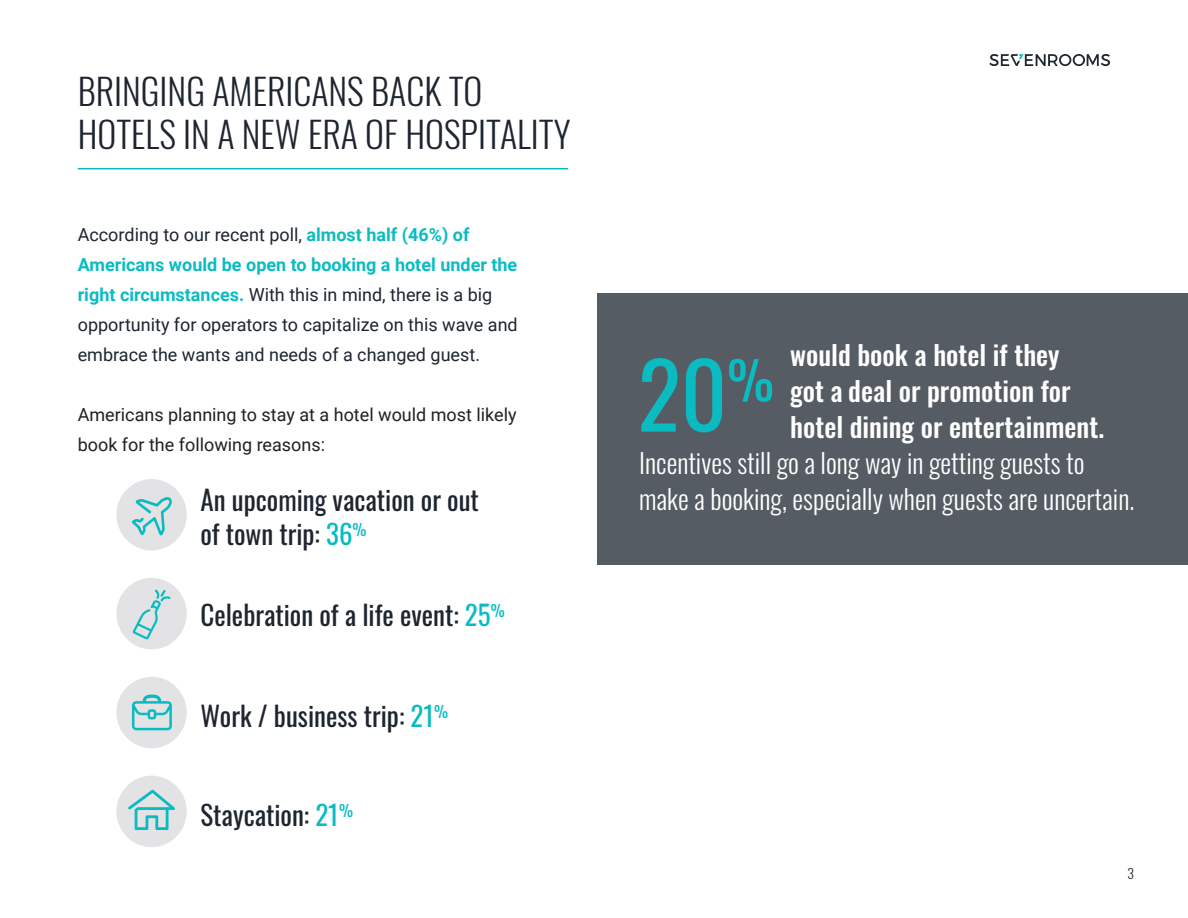
<style>
.page{position:relative;width:1188px;height:918px;background:#fff}
.page>*{position:absolute;margin:0;border:0;box-sizing:border-box;transform-origin:0 0}
.t1{font:90px "Oswald";color:#0abcc2}
.t2{font:300 36px/43.2px "Oswald";color:#1e252f}
.t3{font:27px/34.5px "Oswald";color:#1e252f}
.t4{font:300 27px "Oswald";color:#fff}
.t5{font:500 27px "Oswald";color:#fff}
.t6{font:18px/30px "Roboto";color:#1e252f}
.t7{font:18px/30px "Roboto";color:#231f20}
.t8{font:300 13.5px "Oswald";color:#1e252f}
.s1{font-weight:700;color:#0abcc2}
.s2{color:#0abcc2}
</style>
<div class="page">
<svg style="left:989px;top:54px;width:121px;height:12px"></svg>
<div style="left:597px;top:293px;width:591px;height:272px;background:#565c63"></div>
<hr style="left:78px;top:168px;width:490px;height:1px;background:#0abcc2">
<div style="left:116px;top:479px;width:71px;height:72px;background:#e3e3e6;border-radius:50%"></div>
<div style="left:116px;top:578px;width:71px;height:71px;background:#e3e3e6;border-radius:50%"></div>
<div style="left:116px;top:677px;width:71px;height:71px;background:#e3e3e6;border-radius:50%"></div>
<div style="left:116px;top:776px;width:71px;height:71px;background:#e3e3e6;border-radius:50%"></div>
<svg style="left:132px;top:497px;width:40px;height:39px"></svg>
<svg style="left:133px;top:590px;width:38px;height:49px"></svg>
<svg style="left:132px;top:695px;width:40px;height:35px"></svg>
<svg style="left:128px;top:790px;width:47px;height:40px"></svg>
<p class="t2" style="left:78px;top:66px;width:494px">BRINGING AMERICANS BACK TO<br>HOTELS IN A NEW ERA OF HOSPITALITY</p>
<p class="t6" style="left:78px;top:219px;width:442px">According to our recent poll, <span class="s1">almost half (46%) of Americans would be open to booking a hotel under the right circumstances.</span> With this in mind, there is a big opportunity for operators to capitalize on this wave and embrace the wants and needs of a changed guest.</p>
<p class="t7" style="left:78px;top:399px;width:440px">Americans planning to stay at a hotel would most likely book for the following reasons:</p>
<p class="t3" style="left:201px;top:480px;width:280px">An upcoming vacation or out of town trip: <span class="s2">36</span><sup>%</sup></p>
<p class="t3" style="left:201px;top:595px;width:306px">Celebration of a life event: <span class="s2">25</span><sup>%</sup></p>
<p class="t3" style="left:201px;top:696px;width:249px">Work / business trip: <span class="s2">21</span><sup>%</sup></p>
<p class="t3" style="left:201px;top:795px;width:154px">Staycation: <span class="s2">21</span><sup>%</sup></p>
<p class="t5" style="left:790px;top:341px;width:271px">would book a hotel if they</p>
<p class="t5" style="left:790px;top:377px;width:282px">got a deal or promotion for</p>
<p class="t5" style="left:790px;top:413px;width:316px">hotel dining or entertainment.</p>
<p class="t4" style="left:639px;top:439px;width:447px">Incentives still go a long way in getting guests to</p>
<p class="t4" style="left:639px;top:475px;width:497px">make a booking, especially when guests are uncertain.</p>
<p class="t1" style="left:638px;top:315px;width:138px">20<sup>%</sup></p>
<p class="t8" style="left:1127px;top:861px;width:8px">3</p>
</div>
